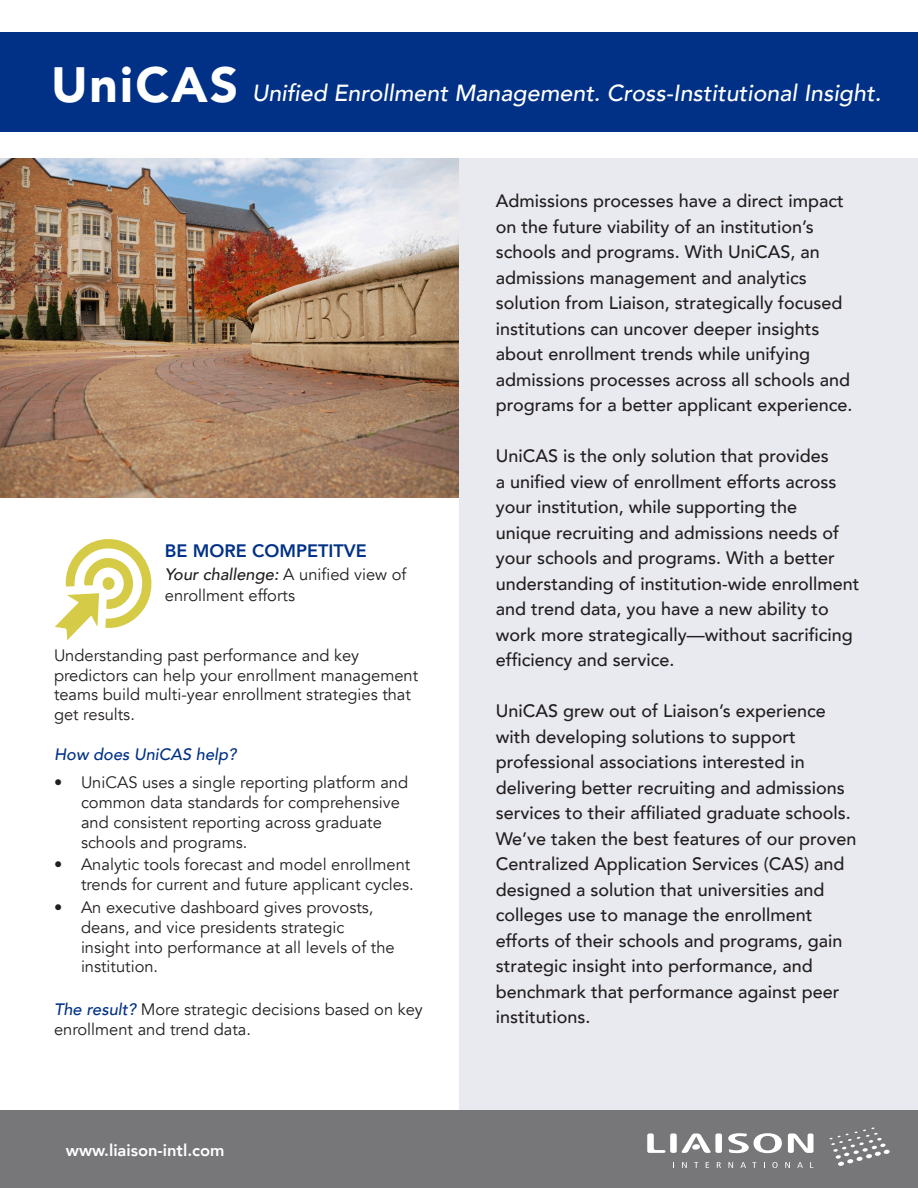
<style>
.page{position:relative;width:918px;height:1188px;background:#fff}
.page>*{position:absolute;margin:0;border:0;box-sizing:border-box;transform-origin:0 0}
.t1{font:900 49.5px "Avenir";letter-spacing:.04em;color:#fff}
.t2{font:italic 500 23.25px "Avenir";color:#fff}
.Paragraph_Style_1{font:500 18px/25.5px "Avenir";color:#231f20}
.t3{font:800 18px "Avenir";color:#003186}
.Paragraph_Style_1-2{font:16.5px/19.8px "Avenir";color:#231f20}
.Paragraph_Style_1-3{font:800 16.5px "Avenir";color:#fff}
.Results{font:italic 500 16.5px "Avenir";color:#003186}
.s1{font-weight:500;font-style:italic}
.s2{font-weight:500;font-style:italic;color:#003186}
</style>
<div class="page">
<img style="left:0;top:158px;width:459px;height:339px">
<div style="left:459px;top:158px;width:459px;height:964px;background:#e9eaf0"></div>
<div style="left:0;top:1110px;width:918px;height:78px;background:#77777a"></div>
<svg style="left:55px;top:539px;width:97px;height:101px"></svg>
<div style="left:103px;top:577px;width:12px;height:13px;background:#d6cb47;border-radius:50%"></div>
<div style="left:0;top:32px;width:918px;height:100px;background:#003186"></div>
<svg style="left:682px;top:1162px;width:5px;height:6px"></svg>
<svg style="left:694px;top:1162px;width:4px;height:6px"></svg>
<svg style="left:706px;top:1162px;width:3px;height:6px"></svg>
<svg style="left:717px;top:1162px;width:4px;height:6px"></svg>
<svg style="left:728px;top:1162px;width:5px;height:6px"></svg>
<svg style="left:740px;top:1162px;width:6px;height:6px"></svg>
<svg style="left:752px;top:1162px;width:4px;height:6px"></svg>
<svg style="left:772px;top:1162px;width:6px;height:6px"></svg>
<svg style="left:785px;top:1162px;width:5px;height:6px"></svg>
<svg style="left:797px;top:1162px;width:6px;height:6px"></svg>
<svg style="left:830px;top:1127px;width:60px;height:39px"></svg>
<svg style="left:647px;top:1133px;width:19px;height:20px"></svg>
<div style="left:670px;top:1133px;width:7px;height:20px;background:#fff;border-radius:2px"></div>
<div style="left:715px;top:1133px;width:7px;height:20px;background:#fff;border-radius:2px"></div>
<svg style="left:728px;top:1133px;width:54px;height:20px"></svg>
<svg style="left:788px;top:1133px;width:25px;height:20px"></svg>
<svg style="left:681px;top:1133px;width:30px;height:20px"></svg>
<p class="t1" style="left:51px;top:43px;width:189px">UniCAS</p>
<p class="t2" style="left:252px;top:80px;width:631px">Unified Enrollment Management. Cross-Institutional Insight.</p>
<p class="t3" style="left:165px;top:537px;width:203px">BE MORE COMPETITVE</p>
<p class="Paragraph_Style_1-2" style="left:165px;top:564px;width:243px;line-height:21.6px"><span class="s1">Your challenge:</span> A unified view of enrollment efforts</p>
<p class="Paragraph_Style_1-2" style="left:54px;top:646px;width:366px">Understanding past performance and key predictors can help your enrollment management teams build multi-year enrollment strategies that get results.</p>
<p class="Results" style="left:54px;top:744px;width:184px">How does UniCAS help?</p>
<p class="Paragraph_Style_1-2" style="left:81px;top:773px;width:329px;text-indent:-27px">• UniCAS uses a single reporting platform and common data standards for comprehensive and consistent reporting across graduate schools and programs.</p>
<p class="Paragraph_Style_1-2" style="left:54px;top:855px;width:361px;text-align:right">• Analytic tools forecast and model enrollment trends for current and future applicant cycles.</p>
<p class="Paragraph_Style_1-2" style="left:81px;top:898px;width:315px;text-indent:-27px">• An executive dashboard gives provosts, deans, and vice presidents strategic insight into performance at all levels of the institution.</p>
<p class="Paragraph_Style_1-2" style="left:54px;top:1000px;width:370px"><span class="s2">The result?</span> More strategic decisions based on key enrollment and trend data.</p>
<p class="Paragraph_Style_1-3" style="left:66px;top:1137px;width:160px">www.liaison-intl.com</p>
<p class="Paragraph_Style_1" style="left:496px;top:187px;width:358px">Admissions processes have a direct impact on the future viability of an institution’s schools and programs. With UniCAS, an admissions management and analytics solution from Liaison, strategically focused institutions can uncover deeper insights about enrollment trends while unifying admissions processes across all schools and programs for a better applicant experience.</p>
<p class="Paragraph_Style_1" style="left:496px;top:442px;width:365px">UniCAS is the only solution that provides<br>a unified view of enrollment efforts across your institution, while supporting the<br>unique recruiting and admissions needs of your schools and programs. With a better understanding of institution-wide enrollment and trend data, you have a new ability to work more strategically—without sacrificing efficiency and service.</p>
<p class="Paragraph_Style_1" style="left:496px;top:697px;width:362px">UniCAS grew out of Liaison’s experience with developing solutions to support professional associations interested in delivering better recruiting and admissions services to their affiliated graduate schools.<br>We’ve taken the best features of our proven Centralized Application Services (CAS) and designed a solution that universities and colleges use to manage the enrollment efforts of their schools and programs, gain strategic insight into performance, and benchmark that performance against peer institutions.</p>
</div>
